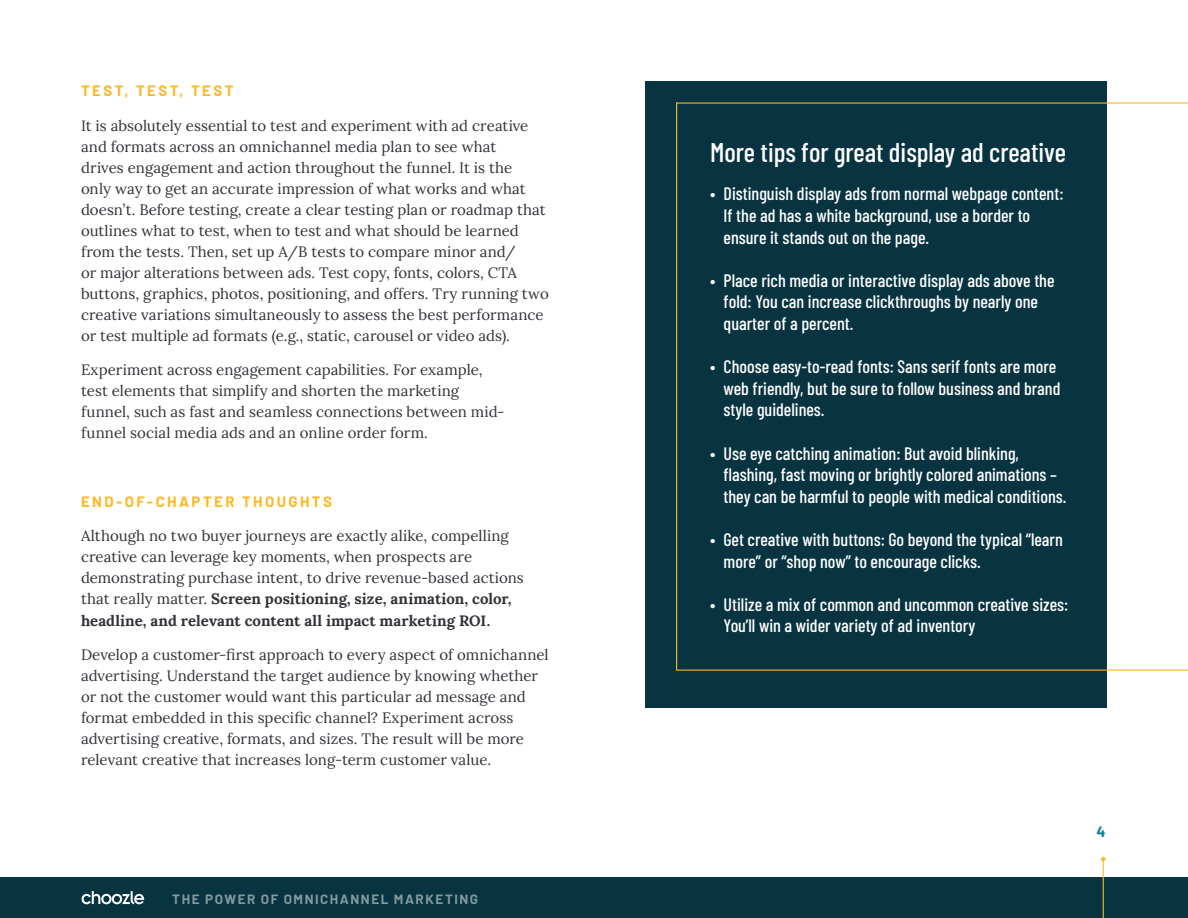
<style>
.page{position:relative;width:1188px;height:918px;background:#fff}
.page>*{position:absolute;margin:0;border:0;box-sizing:border-box;transform-origin:0 0}
.t1{font:500 27px "Barlow Condensed";color:#fff}
.t2{font:500 18px/21.6px "Barlow Condensed";color:#fff}
.t3{font:15px/21px "Lora";color:#313138}
.t4{font:700 15px "Barlow";letter-spacing:.16em;color:#fdb825}
.t5{font:700 15px "Barlow";color:#0c7c9c}
.t6{font:700 13.5px "Barlow";letter-spacing:.11em;color:#fff}
.s1{font-weight:700}
</style>
<div class="page">
<div style="left:0;top:878px;width:1188px;height:40px;background:#083340"></div>
<hr style="left:1103px;top:859px;width:1px;height:59px;background:#fdb825">
<svg style="left:1101px;top:857px;width:5px;height:4px"></svg>
<svg style="left:82px;top:891px;width:62px;height:13px"></svg>
<div style="left:646px;top:81px;width:461px;height:626px;background:#083340"></div>
<hr style="left:676px;top:670px;width:512px;height:1px;background:#fdb825">
<hr style="left:676px;top:102px;width:512px;height:2px;background:#fdb825">
<hr style="left:676px;top:102px;width:1px;height:568px;background:#fdb825">
<p class="t4" style="left:81px;top:81px;width:154px">TEST, TEST, TEST</p>
<p class="t3" style="left:81px;top:114px;width:469px">It is absolutely essential to test and experiment with ad creative and formats across an omnichannel media plan to see what<br>drives engagement and action throughout the funnel. It is the<br>only way to get an accurate impression of what works and what doesn’t. Before testing, create a clear testing plan or roadmap that outlines what to test, when to test and what should be learned from the tests. Then, set up A/B tests to compare minor and/<br>or major alterations between ads. Test copy, fonts, colors, CTA buttons, graphics, photos, positioning, and offers. Try running two creative variations simultaneously to assess the best performance or test multiple ad formats (e.g., static, carousel or video ads).</p>
<p class="t3" style="left:81px;top:358px;width:425px">Experiment across engagement capabilities. For example, test elements that simplify and shorten the marketing funnel, such as fast and seamless connections between mid&shy;funnel social media ads and an online order form.</p>
<p class="t4" style="left:81px;top:492px;width:253px">END-OF-CHAPTER THOUGHTS</p>
<p class="t3" style="left:81px;top:525px;width:444px">Although no two buyer journeys are exactly alike, compelling creative can leverage key moments, when prospects are demonstrating purchase intent, to drive revenue-based actions that really matter. <span class="s1">Screen positioning, size, animation, color, headline, and relevant content all impact marketing ROI.</span></p>
<p class="t3" style="left:81px;top:643px;width:469px">Develop a customer-first approach to every aspect of omnichannel advertising. Understand the target audience by knowing whether or not the customer would want this particular ad message and format embedded in this specific channel? Experiment across advertising creative, formats, and sizes. The result will be more relevant creative that increases long-term customer value.</p>
<p class="t6" style="left:172px;top:891px;width:307px">THE POWER OF OMNICHANNEL MARKETING</p>
<h1 class="t1" style="left:710px;top:133px;width:357px">More tips for great display ad creative</h1>
<p class="t2" style="left:724px;top:182px;width:341px;text-indent:-14px">• Distinguish display ads from normal webpage content:<br>If the ad has a white background, use a border to ensure it stands out on the page.</p>
<p class="t2" style="left:724px;top:268px;width:332px;text-indent:-14px">• Place rich media or interactive display ads above the fold: You can increase clickthroughs by nearly one quarter of a percent.</p>
<p class="t2" style="left:724px;top:355px;width:338px;text-indent:-14px">• Choose easy-to-read fonts: Sans serif fonts are more web friendly, but be sure to follow business and brand style guidelines.</p>
<p class="t2" style="left:724px;top:441px;width:344px;text-indent:-14px">• Use eye catching animation: But avoid blinking, flashing, fast moving or brightly colored animations – they can be harmful to people with medical conditions.</p>
<p class="t2" style="left:724px;top:527px;width:341px;text-indent:-14px">• Get creative with buttons: Go beyond the typical “learn more” or “shop now” to encourage clicks.</p>
<p class="t2" style="left:724px;top:592px;width:346px;text-indent:-14px">• Utilize a mix of common and uncommon creative sizes:<br>You’ll win a wider variety of ad inventory</p>
<p class="t5" style="left:1096px;top:822px;width:11px">4</p>
</div>
